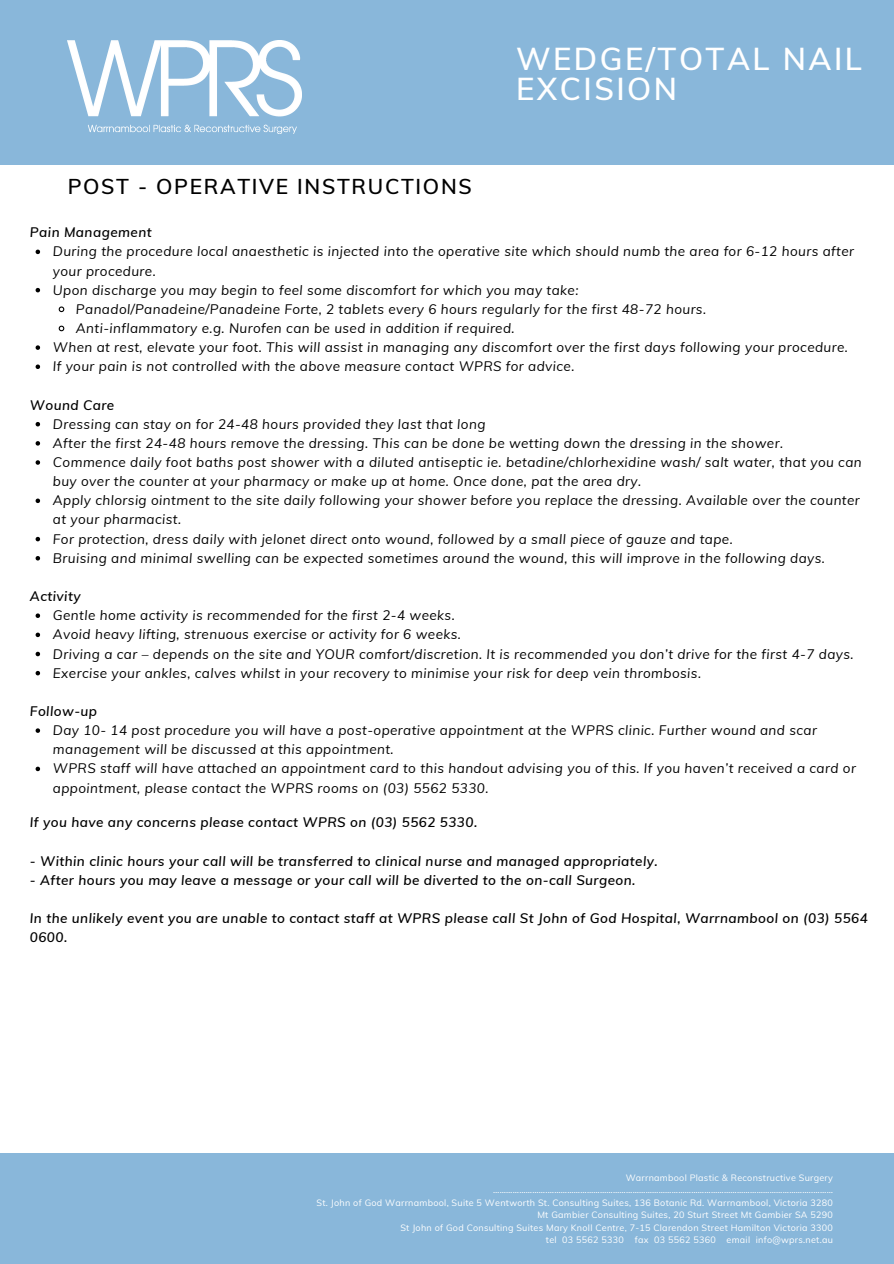
<style>
.page{position:relative;width:894px;height:1264px;background:#fff}
.page>*{position:absolute;margin:0;border:0;box-sizing:border-box;transform-origin:0 0}
.t1{font:600 31.05px/30px "Muli";letter-spacing:.08em;color:#fff}
.t2{font:600 21px "Muli";letter-spacing:.08em;color:#000}
.t3{font:italic 13.5px/19.2px "Muli";letter-spacing:.03em;color:#000}
.t4{font:italic 600 13.5px/19.2px "Muli";letter-spacing:.03em;color:#000}
.t5{font:9px/12.5px "Muli";letter-spacing:.03em;color:#fff;text-align:right}
</style>
<div class="page">
<svg style="left:36px;top:249px;width:4px;height:5px"></svg>
<svg style="left:36px;top:288px;width:4px;height:4px"></svg>
<svg style="left:58px;top:306px;width:7px;height:7px"></svg>
<svg style="left:58px;top:325px;width:7px;height:7px"></svg>
<svg style="left:36px;top:345px;width:4px;height:5px"></svg>
<svg style="left:36px;top:364px;width:4px;height:5px"></svg>
<svg style="left:36px;top:422px;width:4px;height:4px"></svg>
<svg style="left:36px;top:441px;width:4px;height:4px"></svg>
<svg style="left:36px;top:460px;width:4px;height:5px"></svg>
<svg style="left:36px;top:498px;width:4px;height:5px"></svg>
<svg style="left:36px;top:537px;width:4px;height:4px"></svg>
<svg style="left:36px;top:556px;width:4px;height:4px"></svg>
<svg style="left:36px;top:613px;width:4px;height:5px"></svg>
<svg style="left:36px;top:632px;width:4px;height:5px"></svg>
<svg style="left:36px;top:651px;width:4px;height:5px"></svg>
<svg style="left:36px;top:671px;width:4px;height:4px"></svg>
<svg style="left:36px;top:728px;width:4px;height:5px"></svg>
<svg style="left:36px;top:766px;width:4px;height:5px"></svg>
<div style="left:0;top:1153px;width:893px;height:110px;background:#89b7da"></div>
<div style="left:0;top:0;width:893px;height:165px;background:#89b7da"></div>
<img style="left:68px;top:41px;width:233px;height:92px">
<h2 class="t2" style="left:68px;top:173px;width:405px">POST - OPERATIVE INSTRUCTIONS</h2>
<p class="t4" style="left:30px;top:222px;width:123px">Pain Management</p>
<h1 class="t1" style="left:516px;top:44px;width:347px">WEDGE/TOTAL NAIL<br>EXCISION</h1>
<p class="t3" style="left:53px;top:242px;width:802px">During the procedure local anaesthetic is injected into the operative site which should numb the area for 6-12 hours after</p>
<p class="t3" style="left:53px;top:261px;width:104px">your procedure.</p>
<p class="t3" style="left:53px;top:280px;width:527px">Upon discharge you may begin to feel some discomfort for which you may take:</p>
<p class="t3" style="left:76px;top:299px;width:631px">Panadol/Panadeine/Panadeine Forte, 2 tablets every 6 hours regularly for the first 48-72 hours.</p>
<p class="t3" style="left:76px;top:318px;width:440px">Anti-inflammatory e.g. Nurofen can be used in addition if required.</p>
<p class="t3" style="left:53px;top:337px;width:796px">When at rest, elevate your foot. This will assist in managing any discomfort over the first days following your procedure.</p>
<p class="t3" style="left:53px;top:356px;width:523px">If your pain is not controlled with the above measure contact WPRS for advice.</p>
<p class="t4" style="left:30px;top:395px;width:86px">Wound Care</p>
<p class="t3" style="left:53px;top:414px;width:810px">Dressing can stay on for 24-48 hours provided they last that long<br>After the first 24-48 hours remove the dressing. This can be done be wetting down the dressing in the shower.<br>Commence daily foot baths post shower with a diluted antiseptic ie. betadine/chlorhexidine wash/ salt water, that you can buy over the counter at your pharmacy or make up at home. Once done, pat the area dry.<br>Apply chlorsig ointment to the site daily following your shower before you replace the dressing. Available over the counter at your pharmacist.<br>For protection, dress daily with jelonet direct onto wound, followed by a small piece of gauze and tape.<br>Bruising and minimal swelling can be expected sometimes around the wound, this will improve in the following days.</p>
<p class="t4" style="left:30px;top:586px;width:52px">Activity</p>
<p class="t3" style="left:53px;top:605px;width:802px">Gentle home activity is recommended for the first 2-4 weeks.<br>Avoid heavy lifting, strenuous exercise or activity for 6 weeks.<br>Driving a car – depends on the site and YOUR comfort/discretion. It is recommended you don’t drive for the first 4-7 days.<br>Exercise your ankles, calves whilst in your recovery to minimise your risk for deep vein thrombosis.</p>
<p class="t4" style="left:30px;top:701px;width:69px">Follow-up</p>
<p class="t3" style="left:53px;top:720px;width:804px">Day 10- 14 post procedure you will have a post-operative appointment at the WPRS clinic. Further wound and scar management will be discussed at this appointment.<br>WPRS staff will have attached an appointment card to this handout advising you of this. If you haven’t received a card or appointment, please contact the WPRS rooms on (03) 5562 5330.</p>
<p class="t4" style="left:30px;top:812px;width:448px">If you have any concerns please contact WPRS on (03) 5562 5330.</p>
<p class="t4" style="left:30px;top:850px;width:629px">- Within clinic hours your call will be transferred to clinical nurse and managed appropriately.</p>
<p class="t4" style="left:30px;top:870px;width:607px">- After hours you may leave a message or your call will be diverted to the on-call Surgeon.</p>
<p class="t4" style="left:30px;top:908px;width:839px">In the unlikely event you are unable to contact staff at WPRS please call St John of God Hospital, Warrnambool on (03) 5564<br>0600.</p>
<p class="t5" style="left:316px;top:1171px;width:517px">Warrnambool Plastic &amp; Reconstructive Surgery …………………….…………………………………………………………………………………………………………..………<br>St. John of God Warrnambool, Suite 5 Wentworth St. Consulting Suites, 136 Botanic Rd. Warrnambool, Victoria 3280<br>Mt Gambier Consulting Suites, 20 Sturt Street Mt Gambier SA 5290<br>St John of God Consulting Suites Mary Knoll Centre, 7-15 Clarendon Street Hamilton Victoria 3300<br>tel 03 5562 5330 fax 03 5562 5360 email info@wprs.net.au</p>
</div>
